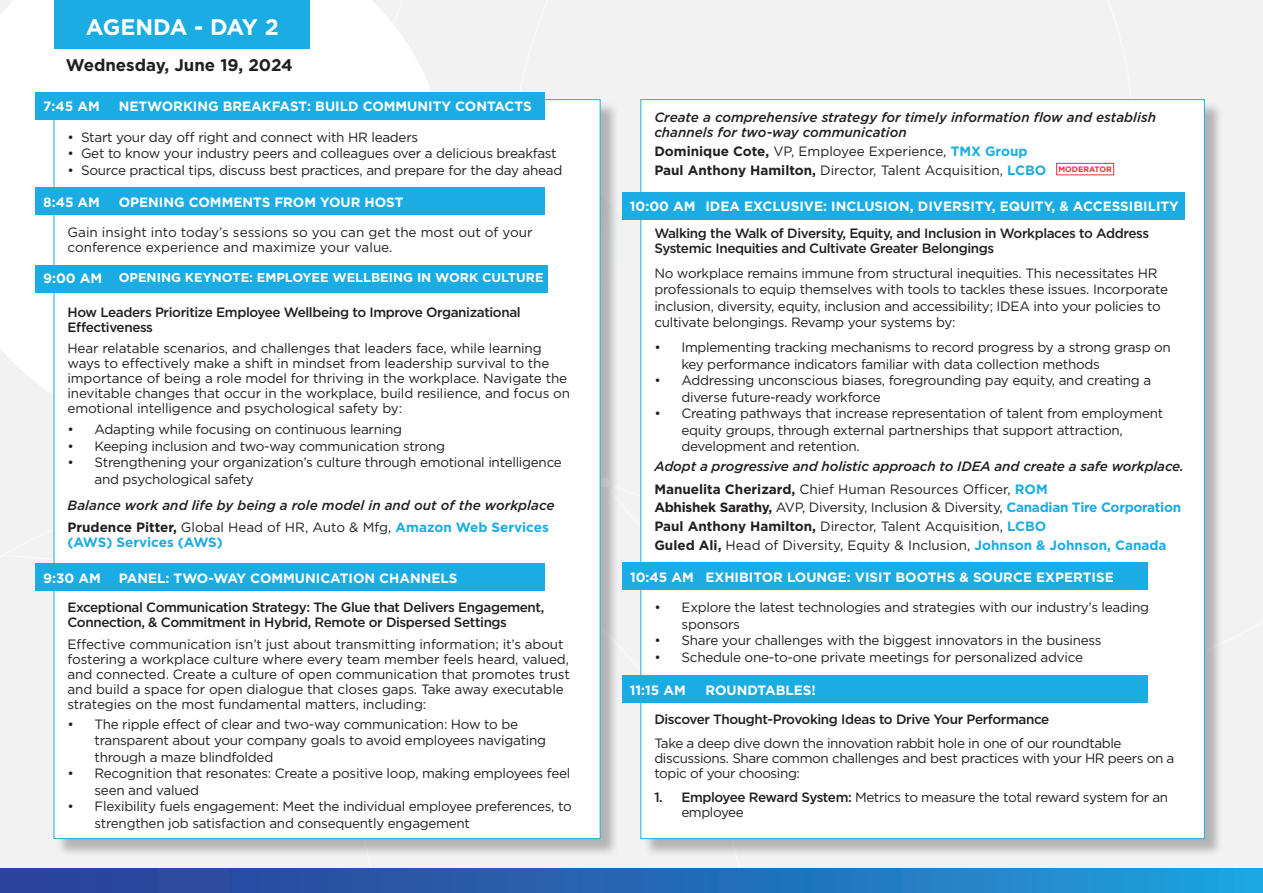
<style>
.page{position:relative;width:1263px;height:893px;background:#fff}
.page>*{position:absolute;margin:0;border:0;box-sizing:border-box;transform-origin:0 0}
.t1{font:700 22.5px "Gotham";letter-spacing:-.045em;color:#fff}
.t2{font:700 16.8px "Gotham";color:#231f20}
.t3{font:13.5px/16.5px "Gotham";letter-spacing:-.02em;color:#231f20}
.t4{font:13.5px/15px "Gotham";color:#231f20}
.t5{font:500 13.5px/15px "Gotham";letter-spacing:-.03em;color:#231f20}
.t6{font:700 13.5px "Gotham";color:#fff}
.t7{font:italic 500 13.5px/15px "Gotham";color:#231f20}
.t8{font:700 13.5px/15px "Gotham";color:#1bace3}
.t9{font:700 12.75px "Gotham";color:#fff}
.t10{font:700 7.95px "Gotham";color:#ee3036}
.s1{color:#231f20}
.s2{font-weight:400;color:#231f20}
.s3{font-weight:700}
.s4{font-weight:700;color:#1bace3}
.s5{font-weight:500}
</style>
<div class="page">
<svg style="left:0;top:0;width:376px;height:437px"></svg>
<div style="left:1134px;top:0;width:129px;height:691px;background:#f2f2f2"></div>
<div style="left:376px;top:0;width:758px;height:487px;background:#f2f2f2"></div>
<div style="left:0;top:487px;width:755px;height:381px;background:#f2f2f2"></div>
<div style="left:0;top:555px;width:377px;height:313px;background:#f2f2f2"></div>
<svg style="left:619px;top:190px;width:7px;height:101px"></svg>
<div style="left:56px;top:101px;width:563px;height:756px;background:#231f20;opacity:.3"></div>
<div style="left:54px;top:99px;width:546px;height:740px;background:#fff;border:1px solid #1bace3"></div>
<div style="left:643px;top:101px;width:581px;height:756px;background:#231f20;opacity:.3"></div>
<div style="left:640px;top:99px;width:565px;height:740px;background:#fff;border:1px solid #1bace3"></div>
<div style="left:0;top:868px;width:1263px;height:25px;background:linear-gradient(to right,#2d3993,#1e9ed8)"></div>
<div style="left:54px;top:0;width:256px;height:48px;background:#1bace3"></div>
<div style="left:36px;top:92px;width:75px;height:28px;background:#1bace3"></div>
<div style="left:36px;top:188px;width:75px;height:27px;background:#1bace3"></div>
<div style="left:111px;top:92px;width:433px;height:28px;background:#1bace3"></div>
<div style="left:111px;top:188px;width:433px;height:27px;background:#1bace3"></div>
<div style="left:36px;top:265px;width:75px;height:27px;background:#1bace3"></div>
<div style="left:36px;top:563px;width:75px;height:28px;background:#1bace3"></div>
<div style="left:111px;top:265px;width:437px;height:27px;background:#1bace3"></div>
<div style="left:111px;top:563px;width:433px;height:28px;background:#1bace3"></div>
<div style="left:622px;top:675px;width:78px;height:28px;background:#1bace3"></div>
<div style="left:700px;top:675px;width:448px;height:28px;background:#1bace3"></div>
<div style="left:1056px;top:163px;width:58px;height:12px;border:1px solid #ee3036"></div>
<div style="left:622px;top:562px;width:78px;height:28px;background:#1bace3"></div>
<div style="left:622px;top:192px;width:78px;height:27px;background:#1bace3"></div>
<div style="left:700px;top:562px;width:448px;height:28px;background:#1bace3"></div>
<div style="left:700px;top:192px;width:484px;height:27px;background:#1bace3"></div>
<p class="t1" style="left:86px;top:12px;width:194px">AGENDA - DAY 2</p>
<p class="t2" style="left:66px;top:54px;width:229px">Wednesday, June 19, 2024</p>
<p class="t6" style="left:43px;top:98px;width:58px">7:45 AM</p>
<p class="t6" style="left:119px;top:98px;width:414px">NETWORKING BREAKFAST: BUILD COMMUNITY CONTACTS</p>
<p class="t3" style="left:68px;top:128px;width:352px">• Start your day off right and connect with HR leaders</p>
<p class="t3" style="left:68px;top:145px;width:491px">• Get to know your industry peers and colleagues over a delicious breakfast</p>
<p class="t3" style="left:68px;top:161px;width:496px">• Source practical tips, discuss best practices, and prepare for the day ahead</p>
<p class="t6" style="left:43px;top:193px;width:58px">8:45 AM</p>
<p class="t6" style="left:119px;top:193px;width:286px">OPENING COMMENTS FROM YOUR HOST</p>
<p class="t4" style="left:68px;top:224px;width:467px">Gain insight into today’s sessions so you can get the most out of your conference experience and maximize your value.</p>
<p class="t6" style="left:43px;top:269px;width:61px">9:00 AM</p>
<p class="t9" style="left:119px;top:269px;width:426px">OPENING KEYNOTE: EMPLOYEE WELLBEING IN WORK CULTURE</p>
<p class="t5" style="left:68px;top:304px;width:455px">How Leaders Prioritize Employee Wellbeing to Improve Organizational<br>Effectiveness</p>
<p class="t3" style="left:68px;top:340px;width:504px;line-height:15px">Hear relatable scenarios, and challenges that leaders face, while learning ways to effectively make a shift in mindset from leadership survival to the importance of being a role model for thriving in the workplace. Navigate the inevitable changes that occur in the workplace, build resilience, and focus on emotional intelligence and psychological safety by:</p>
<p class="t3" style="left:68px;top:421px;width:336px">• Adapting while focusing on continuous learning</p>
<p class="t3" style="left:68px;top:438px;width:379px">• Keeping inclusion and two-way communication strong</p>
<p class="t3" style="left:94px;top:454px;width:469px;text-indent:-27px">• Strengthening your organization’s culture through emotional intelligence and psychological safety</p>
<p class="t7" style="left:68px;top:497px;width:488px">Balance work and life by being a role model in and out of the workplace</p>
<p class="t8" style="left:68px;top:520px;width:483px"><span class="s1">Prudence Pitter,</span> <span class="s2">Global Head of HR, Auto &amp; Mfg,</span> Amazon Web Services (AWS) Services (AWS)</p>
<p class="t6" style="left:43px;top:569px;width:59px">9:30 AM</p>
<p class="t6" style="left:119px;top:569px;width:340px">PANEL: TWO-WAY COMMUNICATION CHANNELS</p>
<p class="t5" style="left:68px;top:600px;width:478px">Exceptional Communication Strategy: The Glue that Delivers Engagement,<br>Connection, &amp; Commitment in Hybrid, Remote or Dispersed Settings</p>
<p class="t3" style="left:68px;top:637px;width:504px;line-height:15px">Effective communication isn’t just about transmitting information; it’s about fostering a workplace culture where every team member feels heard, valued, and connected. Create a culture of open communication that promotes trust and build a space for open dialogue that closes gaps. Take away executable strategies on the most fundamental matters, including:</p>
<p class="t3" style="left:94px;top:715px;width:453px;text-indent:-27px">• The ripple effect of clear and two-way communication: How to be transparent about your company goals to avoid employees navigating through a maze blindfolded</p>
<p class="t3" style="left:94px;top:765px;width:477px;text-indent:-27px">• Recognition that resonates: Create a positive loop, making employees feel seen and valued</p>
<p class="t3" style="left:94px;top:798px;width:479px;text-indent:-27px">• Flexibility fuels engagement: Meet the individual employee preferences, to strengthen job satisfaction and consequently engagement</p>
<p class="t7" style="left:654px;top:110px;width:503px">Create a comprehensive strategy for timely information flow and establish channels for two-way communication</p>
<p class="t4" style="left:654px;top:144px;width:375px"><span class="s3">Dominique Cote,</span> VP, Employee Experience, <span class="s4">TMX Group</span></p>
<p class="t4" style="left:654px;top:162px;width:393px"><span class="s3">Paul Anthony Hamilton,</span> Director, Talent Acquisition, <span class="s4">LCBO</span></p>
<p class="t10" style="left:1058px;top:164px;width:55px">MODERATOR</p>
<p class="t6" style="left:630px;top:197px;width:67px">10:00 AM</p>
<p class="t6" style="left:705px;top:197px;width:475px">IDEA EXCLUSIVE: INCLUSION, DIVERSITY, EQUITY, &amp; ACCESSIBILITY</p>
<p class="t5" style="left:654px;top:226px;width:496px">Walking the Walk of Diversity, Equity, and Inclusion in Workplaces to Address<br>Systemic Inequities and Cultivate Greater Belongings</p>
<p class="t3" style="left:654px;top:265px;width:515px">No workplace remains immune from structural inequities. This necessitates HR professionals to equip themselves with tools to tackles these issues. Incorporate inclusion, diversity, equity, inclusion and accessibility; IDEA into your policies to cultivate belongings. Revamp your systems by:</p>
<p class="t3" style="left:681px;top:339px;width:491px;text-indent:-27px">• Implementing tracking mechanisms to record progress by a strong grasp on key performance indicators familiar with data collection methods</p>
<p class="t3" style="left:681px;top:372px;width:471px;text-indent:-27px">• Addressing unconscious biases, foregrounding pay equity, and creating a diverse future-ready workforce</p>
<p class="t3" style="left:681px;top:405px;width:483px;text-indent:-27px">• Creating pathways that increase representation of talent from employment equity groups, through external partnerships that support attraction, development and retention.</p>
<p class="t7" style="left:654px;top:459px;width:531px">Adopt a progressive and holistic approach to IDEA and create a safe workplace.</p>
<p class="t4" style="left:654px;top:481px;width:395px"><span class="s3">Manuelita Cherizard,</span> Chief Human Resources Officer, <span class="s4">ROM</span></p>
<p class="t3" style="left:654px;top:499px;width:528px"><span class="s3">Abhishek Sarathy,</span> AVP, Diversity, Inclusion &amp; Diversity, <span class="s4">Canadian Tire Corporation</span></p>
<p class="t4" style="left:654px;top:518px;width:393px"><span class="s3">Paul Anthony Hamilton,</span> Director, Talent Acquisition, <span class="s4">LCBO</span></p>
<p class="t4" style="left:654px;top:537px;width:514px"><span class="s3">Guled Ali,</span> Head of Diversity, Equity &amp; Inclusion, <span class="s4">Johnson &amp; Johnson, Canada</span></p>
<p class="t6" style="left:630px;top:568px;width:65px">10:45 AM</p>
<p class="t6" style="left:705px;top:568px;width:410px">EXHIBITOR LOUNGE: VISIT BOOTHS &amp; SOURCE EXPERTISE</p>
<p class="t3" style="left:681px;top:599px;width:469px;text-indent:-27px">• Explore the latest technologies and strategies with our industry’s leading sponsors</p>
<p class="t3" style="left:654px;top:632px;width:449px">• Share your challenges with the biggest innovators in the business</p>
<p class="t3" style="left:654px;top:648px;width:430px">• Schedule one-to-one private meetings for personalized advice</p>
<p class="t6" style="left:630px;top:681px;width:58px">11:15 AM</p>
<p class="t6" style="left:705px;top:681px;width:112px">ROUNDTABLES!</p>
<p class="t5" style="left:654px;top:712px;width:396px">Discover Thought-Provoking Ideas to Drive Your Performance</p>
<p class="t3" style="left:654px;top:736px;width:521px;line-height:15px">Take a deep dive down the innovation rabbit hole in one of our roundtable discussions. Share common challenges and best practices with your HR peers on a topic of your choosing:</p>
<p class="t3" style="left:681px;top:789px;width:488px;line-height:15px;text-indent:-27px"><span class="s5">1. Employee Reward System:</span> Metrics to measure the total reward system for an employee</p>
</div>
